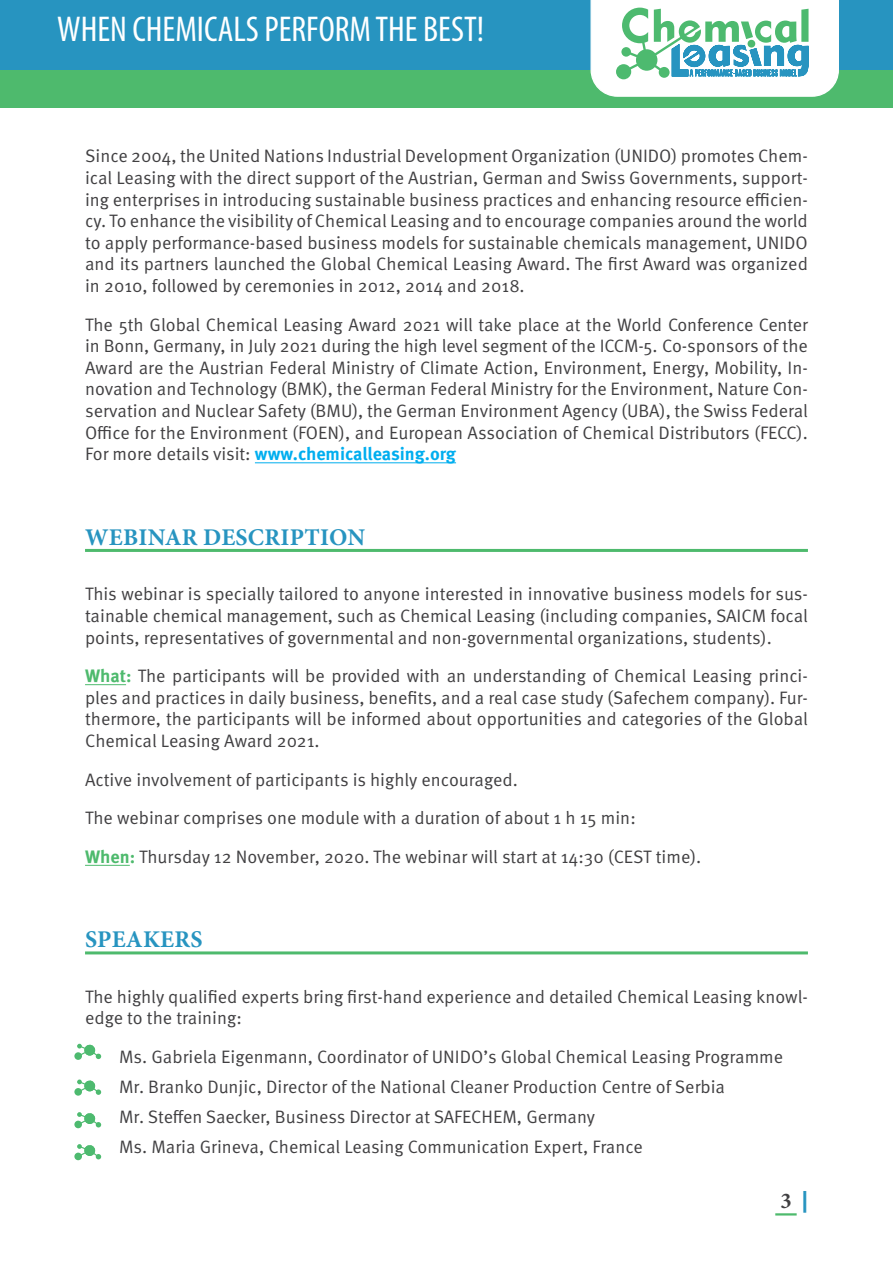
<style>
.page{position:relative;width:893px;height:1263px;background:#fff}
.page>*{position:absolute;margin:0;border:0;box-sizing:border-box;transform-origin:0 0}
.t1{font:condensed 36px "Myriad Pro";color:#fff}
.t2{font:700 24px "Minion Pro";letter-spacing:.01em;color:#2794c0}
.t3{font:700 22.5px "Minion Pro";color:#414042}
.t4{font:18px/21.6px "Meta Pro";color:#414042;text-align:justify}
.s1{font-weight:700;color:#00aeef}
.s2{font-weight:700;color:#4eba6d}
.s3{font-family:"Meta Pro";color:#2794c0}
</style>
<div class="page">
<div style="left:0;top:58px;width:893px;height:49px;background:#4eba6d"></div>
<div style="left:0;top:0;width:893px;height:70px;background:#2794c0"></div>
<hr style="left:775px;top:1213px;width:22px;height:2px;background:#4eba6d">
<svg style="left:590px;top:0;width:249px;height:97px;background:#c9e7e0"></svg>
<hr style="left:255px;top:462px;width:201px;height:1px;background:#00aeef">
<hr style="left:85px;top:549px;width:723px;height:3px;background:#4eba6d">
<hr style="left:85px;top:684px;width:41px;height:1px;background:#4eba6d">
<hr style="left:85px;top:865px;width:45px;height:1px;background:#4eba6d">
<hr style="left:85px;top:951px;width:723px;height:3px;background:#4eba6d">
<svg style="left:74px;top:1044px;width:27px;height:16px"></svg>
<div style="left:84px;top:1045px;width:11px;height:10px;background:#4dba6f;border-radius:50%"></div>
<svg style="left:74px;top:1079px;width:27px;height:17px"></svg>
<div style="left:84px;top:1080px;width:11px;height:11px;background:#4dba6f;border-radius:50%"></div>
<svg style="left:74px;top:1112px;width:27px;height:16px"></svg>
<div style="left:84px;top:1113px;width:11px;height:11px;background:#4dba6f;border-radius:50%"></div>
<svg style="left:74px;top:1144px;width:27px;height:16px"></svg>
<div style="left:84px;top:1145px;width:11px;height:11px;background:#4dba6f;border-radius:50%"></div>
<h1 class="t1" style="left:57px;top:8px;width:428px">WHEN CHEMICALS PERFORM THE BEST!</h1>
<p class="t4" style="left:85px;top:146px;width:724px">Since 2004, the United Nations Industrial Development Organization (UNIDO) promotes Chem&shy;ical Leasing with the direct support of the Austrian, German and Swiss Governments, support&shy;ing enterprises in introducing sustainable business practices and enhancing resource efficien&shy;cy. To enhance the visibility of Chemical Leasing and to encourage companies around the world to apply performance-based business models for sustainable chemicals management, UNIDO and its partners launched the Global Chemical Leasing Award. The first Award was organized in 2010, followed by ceremonies in 2012, 2014 and 2018.</p>
<p class="t4" style="left:85px;top:314px;width:725px">The 5th Global Chemical Leasing Award 2021 will take place at the World Conference Center in Bonn, Germany, in July 2021 during the high level segment of the ICCM-5. Co-sponsors of the Award are the Austrian Federal Ministry of Climate Action, Environment, Energy, Mobility, In&shy;novation and Technology (BMK), the German Federal Ministry for the Environment, Nature Con&shy;servation and Nuclear Safety (BMU), the German Environment Agency (UBA), the Swiss Federal Office for the Environment (FOEN), and European Association of Chemical Distributors (FECC).<br>For more details visit: <span class="s1">www.chemicalleasing.org</span></p>
<h2 class="t2" style="left:85px;top:520px;width:281px">WEBINAR DESCRIPTION</h2>
<p class="t4" style="left:85px;top:584px;width:725px">This webinar is specially tailored to anyone interested in innovative business models for sus&shy;tainable chemical management, such as Chemical Leasing (including companies, SAICM focal points, representatives of governmental and non-governmental organizations, students).</p>
<p class="t4" style="left:85px;top:666px;width:725px"><span class="s2">What:</span> The participants will be provided with an understanding of Chemical Leasing princi&shy;ples and practices in daily business, benefits, and a real case study (Safechem company). Fur&shy;thermore, the participants will be informed about opportunities and categories of the Global Chemical Leasing Award 2021.</p>
<p class="t4" style="left:85px;top:760px;width:618px;line-height:38.5px;text-align:left">Active involvement of participants is highly encouraged.<br>The webinar comprises one module with a duration of about 1 h 15 min:<br><span class="s2">When:</span> Thursday 12 November, 2020. The webinar will start at 14:30 (CEST time).</p>
<h2 class="t2" style="left:85px;top:923px;width:119px">SPEAKERS</h2>
<p class="t4" style="left:85px;top:986px;width:724px">The highly qualified experts bring first-hand experience and detailed Chemical Leasing knowl&shy;edge to the training:</p>
<p class="t4" style="left:119px;top:1042px;width:666px;line-height:30.2px;text-align:left">Ms. Gabriela Eigenmann, Coordinator of UNIDO’s Global Chemical Leasing Programme Mr. Branko Dunjic, Director of the National Cleaner Production Centre of Serbia<br>Mr. Steffen Saecker, Business Director at SAFECHEM, Germany<br>Ms. Maria Grineva, Chemical Leasing Communication Expert, France</p>
<p class="t3" style="left:780px;top:1184px;width:29px">3 <span class="s3">|</span></p>
</div>
